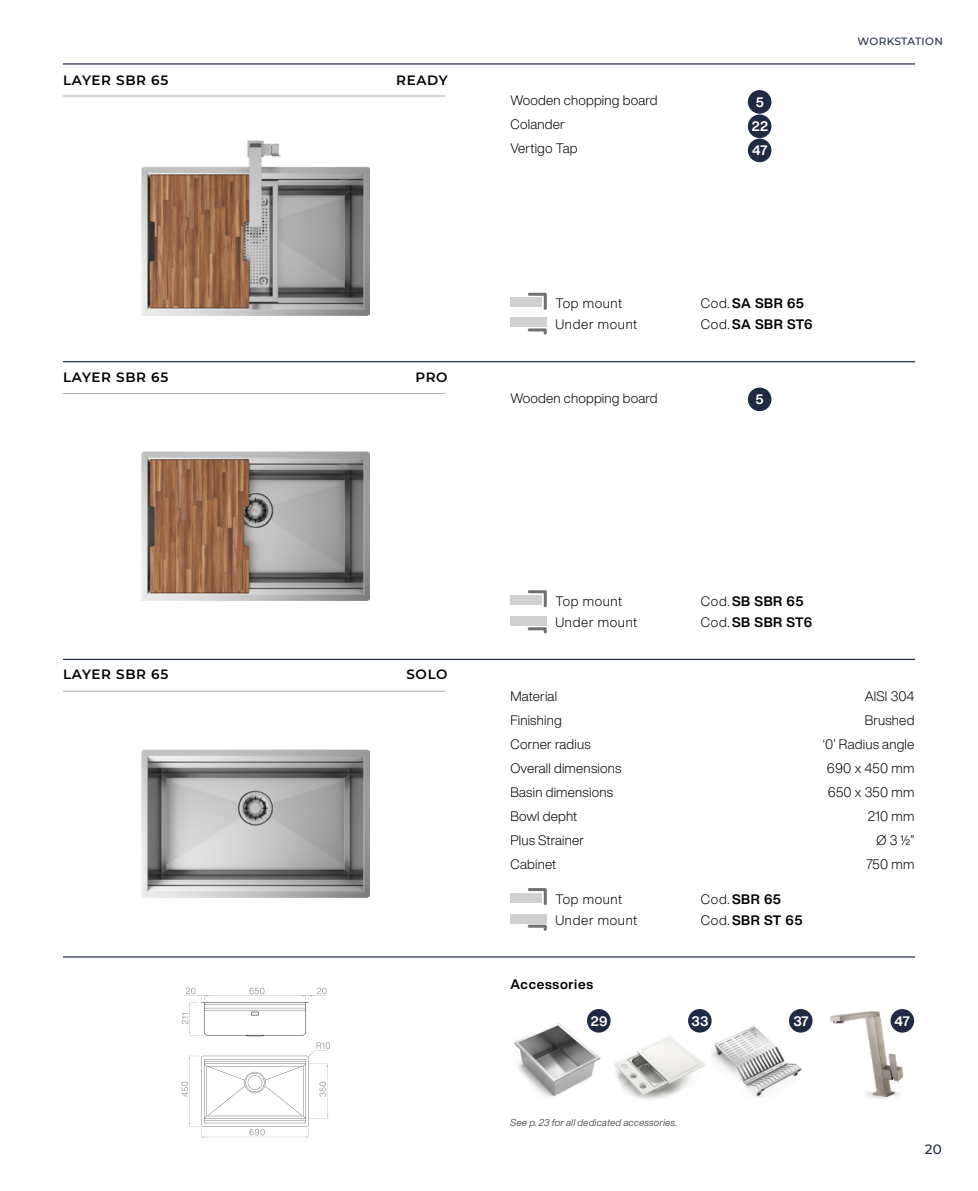
<style>
.page{position:relative;width:978px;height:1191px;background:#fff}
.page>*{position:absolute;margin:0;border:0;box-sizing:border-box;transform-origin:0 0}
.t1{font:300 13.5px/24px "Helvetica Now Display";letter-spacing:.015em;color:#000}
.t2{font:300 13.5px/21px "Helvetica Now Display";letter-spacing:.05em;color:#000}
.t3{font:700 13.5px/21px "Helvetica Now Display";letter-spacing:.05em;color:#000}
.t4{font:600 13.5px "Montserrat";letter-spacing:.05em;color:#000}
.t5{font:700 13.5px/21px "Helvetica Now Display";letter-spacing:.03em;color:#000}
.t6{font:700 13.5px/24.3px "Helvetica Now Display";letter-spacing:.005em;color:#fff;text-align:center}
.t7{font:500 13.5px "Montserrat";color:#1f2b43}
.t8{font:500 10.5px "Montserrat";letter-spacing:.03em;color:#1f2b43}
.t9{font:italic 9.75px "Helvetica Now Display";letter-spacing:.015em;color:#575756}
.s1{font-weight:300}
</style>
<div class="page">
<img style="left:830px;top:1011px;width:75px;height:88px">
<img style="left:514px;top:1023px;width:90px;height:74px">
<img style="left:712px;top:1025px;width:93px;height:73px">
<img style="left:614px;top:1036px;width:92px;height:64px">
<hr style="left:63px;top:659px;width:852px;height:1px;background:#1f2b43">
<hr style="left:63px;top:956px;width:852px;height:1px;background:#1f2b43">
<hr style="left:63px;top:361px;width:852px;height:1px;background:#1f2b43">
<hr style="left:63px;top:63px;width:852px;height:2px;background:#1f2b43">
<svg style="left:63px;top:691px;width:383px;height:1px"></svg>
<svg style="left:63px;top:393px;width:383px;height:1px"></svg>
<svg style="left:63px;top:96px;width:383px;height:1px"></svg>
<div style="left:748px;top:90px;width:23px;height:24px;background:#1f2b43;border-radius:50%"></div>
<div style="left:748px;top:114px;width:23px;height:24px;background:#1f2b43;border-radius:50%"></div>
<div style="left:748px;top:139px;width:23px;height:23px;background:#1f2b43;border-radius:50%"></div>
<div style="left:748px;top:387px;width:23px;height:24px;background:#1f2b43;border-radius:50%"></div>
<div style="left:587px;top:1009px;width:24px;height:23px;background:#1f2b43;border-radius:50%"></div>
<div style="left:688px;top:1009px;width:24px;height:23px;background:#1f2b43;border-radius:50%"></div>
<div style="left:789px;top:1009px;width:24px;height:23px;background:#1f2b43;border-radius:50%"></div>
<div style="left:890px;top:1009px;width:24px;height:23px;background:#1f2b43;border-radius:50%"></div>
<div style="left:510px;top:297px;width:32px;height:10px;background:#d0d0d0"></div>
<svg style="left:528px;top:293px;width:19px;height:17px"></svg>
<div style="left:510px;top:595px;width:32px;height:9px;background:#d0d0d0"></div>
<svg style="left:528px;top:590px;width:19px;height:17px"></svg>
<div style="left:510px;top:892px;width:32px;height:10px;background:#d0d0d0"></div>
<svg style="left:528px;top:888px;width:19px;height:17px"></svg>
<div style="left:510px;top:317px;width:37px;height:10px;background:#d0d0d0"></div>
<svg style="left:528px;top:328px;width:19px;height:7px"></svg>
<div style="left:510px;top:616px;width:37px;height:10px;background:#d0d0d0"></div>
<svg style="left:528px;top:627px;width:19px;height:6px"></svg>
<div style="left:510px;top:913px;width:37px;height:10px;background:#d0d0d0"></div>
<svg style="left:528px;top:924px;width:19px;height:7px"></svg>
<img style="left:141px;top:749px;width:228px;height:149px">
<img style="left:141px;top:451px;width:228px;height:149px">
<img style="left:141px;top:141px;width:228px;height:175px">
<svg style="left:182px;top:987px;width:145px;height:49px"></svg>
<svg style="left:182px;top:1042px;width:148px;height:95px"></svg>
<p class="t8" style="left:857px;top:34px;width:87px">WORKSTATION</p>
<p class="t4" style="left:63px;top:70px;width:107px">LAYER SBR 65</p>
<p class="t4" style="left:396px;top:70px;width:53px">READY</p>
<p class="t1" style="left:510px;top:88px;width:149px">Wooden chopping board<br>Colander<br>Vertigo Tap</p>
<p class="t6" style="left:752px;top:90px;width:18px">5<br>22<br>47</p>
<p class="t2" style="left:555px;top:293px;width:83px">Top mount<br>Under mount</p>
<p class="t5" style="left:701px;top:293px;width:113px"><span class="s1">Cod.</span>SA SBR 65<br><span class="s1">Cod.</span>SA SBR ST6</p>
<p class="t4" style="left:63px;top:368px;width:107px">LAYER SBR 65</p>
<p class="t4" style="left:415px;top:368px;width:34px">PRO</p>
<p class="t1" style="left:510px;top:386px;width:149px">Wooden chopping board</p>
<p class="t6" style="left:756px;top:387px;width:10px">5</p>
<p class="t2" style="left:555px;top:590px;width:83px">Top mount<br>Under mount</p>
<p class="t3" style="left:701px;top:590px;width:113px"><span class="s1">Cod.</span>SB SBR 65<br><span class="s1">Cod.</span>SB SBR ST6</p>
<p class="t4" style="left:63px;top:665px;width:107px">LAYER SBR 65</p>
<p class="t4" style="left:406px;top:665px;width:43px">SOLO</p>
<p class="t1" style="left:510px;top:683px;width:112px">Material<br>Finishing<br>Corner radius<br>Overall dimensions<br>Basin dimensions<br>Bowl depht<br>Plus Strainer<br>Cabinet</p>
<p class="t1" style="left:823px;top:683px;width:93px;text-align:right">AISI 304<br>Brushed<br>‘0’ Radius angle<br>690 x 450 mm<br>650 x 350 mm<br>210 mm<br>Ø 3 ½”<br>750 mm</p>
<p class="t2" style="left:555px;top:888px;width:83px">Top mount<br>Under mount</p>
<p class="t3" style="left:701px;top:889px;width:103px"><span class="s1">Cod.</span>SBR 65<br><span class="s1">Cod.</span>SBR ST 65</p>
<p class="t3" style="left:510px;top:973px;width:84px">Accessories</p>
<p class="t6" style="left:591px;top:1008px;width:18px">29</p>
<p class="t6" style="left:692px;top:1008px;width:18px">33</p>
<p class="t6" style="left:793px;top:1008px;width:17px">37</p>
<p class="t6" style="left:894px;top:1009px;width:17px">47</p>
<p class="t9" style="left:510px;top:1116px;width:169px">See p. 23 for all dedicated accessories.</p>
<p class="t7" style="left:925px;top:1139px;width:19px">20</p>
</div>
